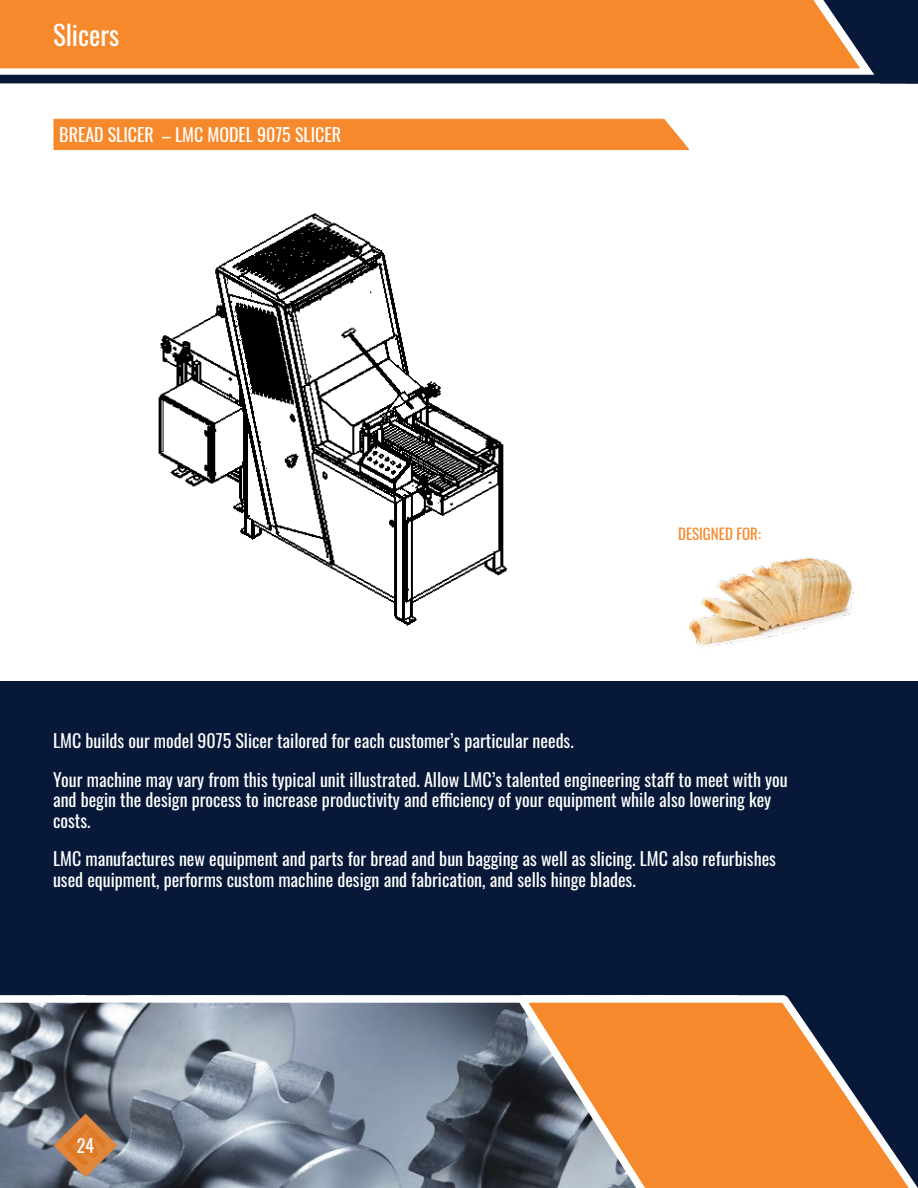
<style>
.page{position:relative;width:918px;height:1188px;background:#fff}
.page>*{position:absolute;margin:0;border:0;box-sizing:border-box;transform-origin:0 0}
.t1{font:27px "Oswald";color:#fff}
.t2{font:18px/20.5px "Oswald";color:#fff}
.t3{font:15px "Oswald";color:#f6892b}
</style>
<div class="page">
<div style="left:0;top:981px;width:918px;height:207px;background:#071838"></div>
<svg style="left:0;top:995px;width:511px;height:193px;background:#7c8795"></svg>
<svg style="left:511px;top:995px;width:406px;height:193px"></svg>
<div style="left:0;top:682px;width:918px;height:299px;background:#071838"></div>
<img style="left:98px;top:150px;width:455px;height:476px">
<img style="left:689px;top:557px;width:165px;height:90px">
<svg style="left:0;top:0;width:918px;height:83px;background:#ce7f3e"></svg>
<svg style="left:54px;top:1114px;width:63px;height:63px;background:#a37857"></svg>
<div style="left:54px;top:119px;width:635px;height:31px;background:#f6892b"></div>
<h1 class="t1" style="left:53px;top:11px;width:68px">Slicers</h1>
<p class="t2" style="left:59px;top:123px;width:283px">BREAD SLICER – LMC MODEL 9075 SLICER</p>
<p class="t3" style="left:678px;top:521px;width:84px">DESIGNED FOR:</p>
<p class="t2" style="left:53px;top:720px;width:736px;line-height:38.5px">LMC builds our model 9075 Slicer tailored for each customer’s particular needs.<br>Your machine may vary from this typical unit illustrated. Allow LMC’s talented engineering staff to meet with you</p>
<p class="t2" style="left:53px;top:788px;width:720px">and begin the design process to increase productivity and efficiency of your equipment while also lowering key costs.</p>
<p class="t2" style="left:53px;top:847px;width:724px">LMC manufactures new equipment and parts for bread and bun bagging as well as slicing. LMC also refurbishes used equipment, performs custom machine design and fabrication, and sells hinge blades.</p>
<p class="t2" style="left:77px;top:1134px;width:19px">24</p>
</div>
